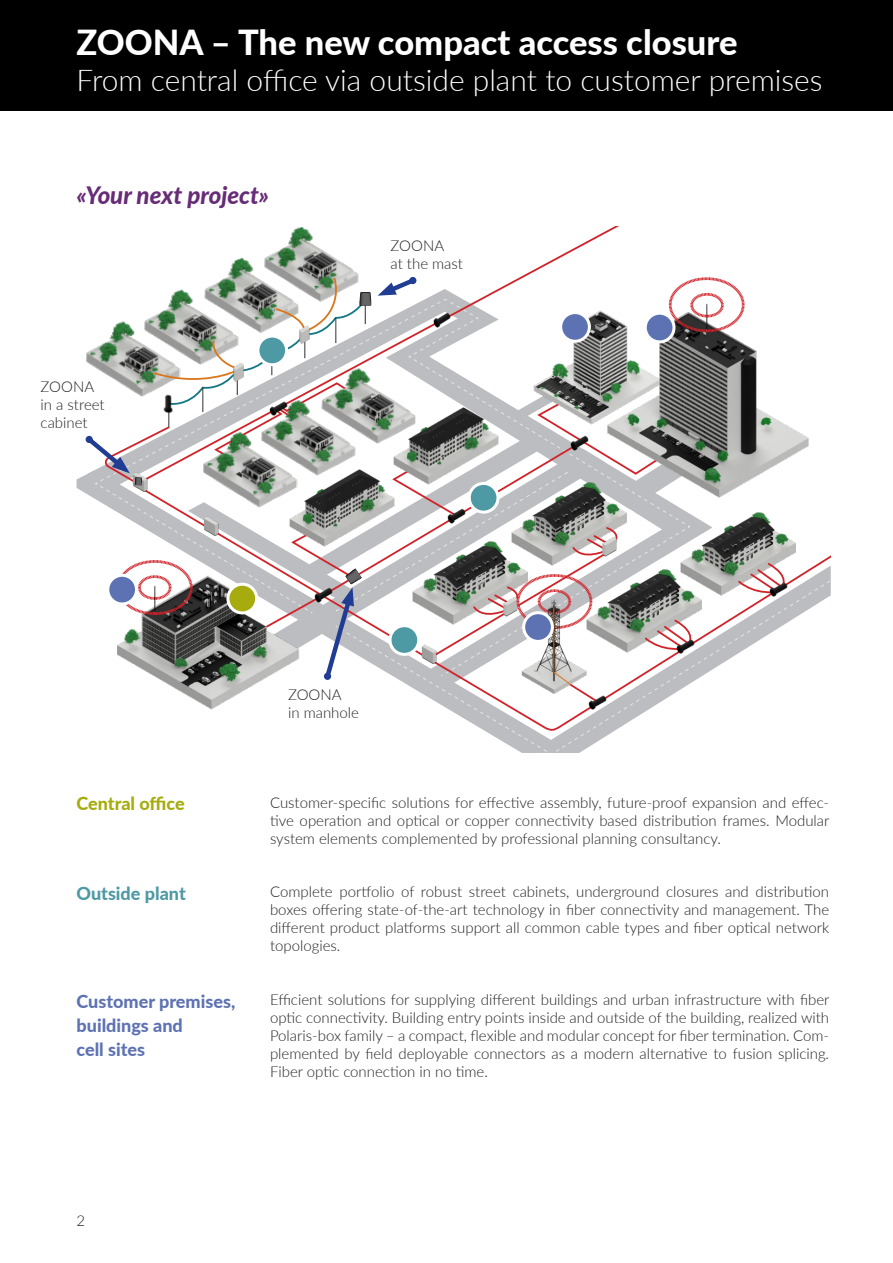
<style>
.page{position:relative;width:893px;height:1263px;background:#fff}
.page>*{position:absolute;margin:0;border:0;box-sizing:border-box;transform-origin:0 0}
.Inside_pages_black_b{font:800 34.5px "Lato";color:#fff}
.Inside_pages_black_b-2{font:300 30px "Lato";color:#fff}
.t1{font:italic 800 24px "Lato";color:#672c77}
.Inside_page_normal_t{font:800 18px/24px "Lato";color:#5d72b3}
.Inside_page_normal_t-2{font:800 18px "Lato";letter-spacing:-.005em;color:#a6ac0d}
.Inside_page_normal_t-3{font:800 18px "Lato";color:#4d99a4}
.t2{font:300 15px/18px "Lato";color:#231f20;text-align:justify}
</style>
<div class="page">
<div style="left:0;top:0;width:893px;height:111px;background:#000001"></div>
<svg style="left:228px;top:227px;width:603px;height:393px"></svg>
<svg style="left:83px;top:275px;width:708px;height:478px"></svg>
<p class="Inside_pages_black_b" style="left:77px;top:17px;width:662px">ZOONA – The new compact access closure</p>
<p class="Inside_pages_black_b-2" style="left:77px;top:60px;width:748px">From central office via outside plant to customer premises</p>
<p class="t1" style="left:77px;top:177px;width:194px">«Your next project»</p>
<p class="t2" style="left:41px;top:377px;width:55px">ZOONA</p>
<p class="t2" style="left:41px;top:395px;width:66px">in a street cabinet</p>
<p class="t2" style="left:391px;top:236px;width:55px">ZOONA</p>
<p class="t2" style="left:391px;top:254px;width:74px">at the mast</p>
<p class="t2" style="left:288px;top:685px;width:55px">ZOONA</p>
<p class="t2" style="left:288px;top:703px;width:72px">in manhole</p>
<p class="Inside_page_normal_t-2" style="left:77px;top:790px;width:110px">Central office</p>
<p class="Inside_page_normal_t-3" style="left:77px;top:880px;width:111px">Outside plant</p>
<p class="Inside_page_normal_t" style="left:77px;top:988px;width:160px">Customer premises, buildings and<br>cell sites</p>
<p class="t2" style="left:270px;top:793px;width:561px">Customer-specific solutions for effective assembly, future-proof expansion and effec&shy;tive operation and optical or copper connectivity based distribution frames. Modular system elements complemented by professional planning consultancy.</p>
<p class="t2" style="left:270px;top:882px;width:561px">Complete portfolio of robust street cabinets, underground closures and distribution boxes offering state-of-the-art technology in fiber connectivity and management. The different product platforms support all common cable types and fiber optical network topologies.</p>
<p class="t2" style="left:270px;top:990px;width:561px">Efficient solutions for supplying different buildings and urban infrastructure with fiber optic connectivity. Building entry points inside and outside of the building, realized with Polaris-box family – a compact, flexible and modular concept for fiber termination. Com&shy;plemented by field deployable connectors as a modern alternative to fusion splicing.<br>Fiber optic connection in no time.</p>
<p class="t2" style="left:77px;top:1211px;width:10px">2</p>
</div>
